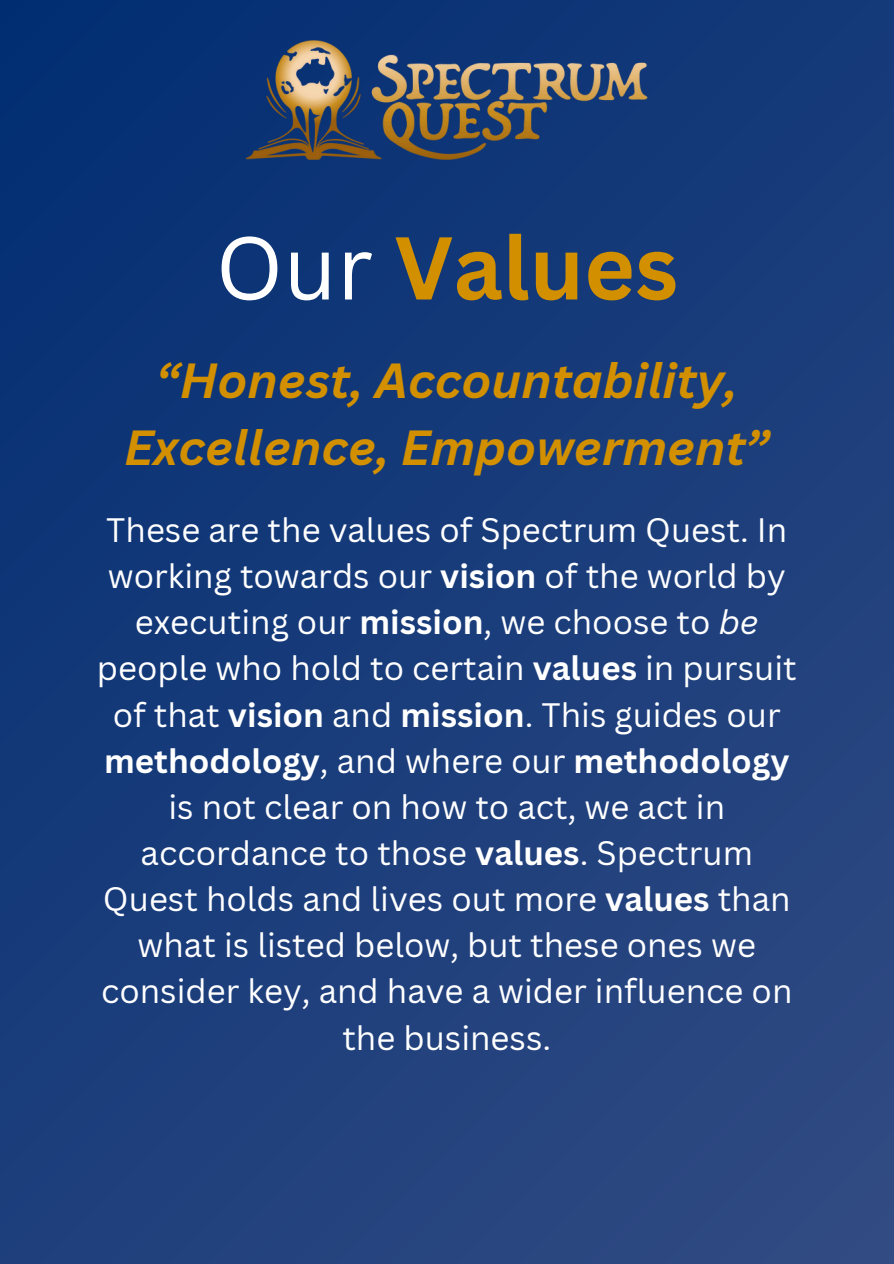
<style>
.page{position:relative;width:894px;height:1264px;background:#fff}
.page>*{position:absolute;margin:0;border:0;box-sizing:border-box;transform-origin:0 0}
.t1{font:700 87px "Canva Sans";color:#d29000}
.t2{font:italic 700 48px/66.3px "Canva Sans";color:#d29000;text-align:center}
.t3{font:33px/46.2px "Canva Sans";color:#fff;text-align:center}
.s1{font-weight:400;color:#fff}
.s2{font-weight:700}
.s3{font-style:italic}
</style>
<div class="page">
<div style="left:0;top:0;width:893px;height:1263px;background:linear-gradient(to right,#113778,#25447f)"></div>
<img style="left:112px;top:0;width:669px;height:200px">
<h2 class="t1" style="left:215px;top:206px;width:464px"><span class="s1">Our</span> Values</h2>
<p class="t2" style="left:124px;top:346px;width:646px">“Honest, Accountability,<br>Excellence, Empowerment”</p>
<h1 class="t3" style="left:97px;top:506px;width:701px">These are the values of Spectrum Quest. In working towards our <span class="s2">vision</span> of the world by executing our <span class="s2">mission</span>, we choose to <span class="s3">be </span>people who hold to certain <span class="s2">values</span> in pursuit of that <span class="s2">vision</span> and <span class="s2">mission</span>. This guides our <span class="s2">methodology</span>, and where our <span class="s2">methodology </span>is not clear on how to act, we act in accordance to those <span class="s2">values</span>. Spectrum Quest holds and lives out more <span class="s2">values</span> than what is listed below, but these ones we consider key, and have a wider influence on the business.</h1>
</div>
